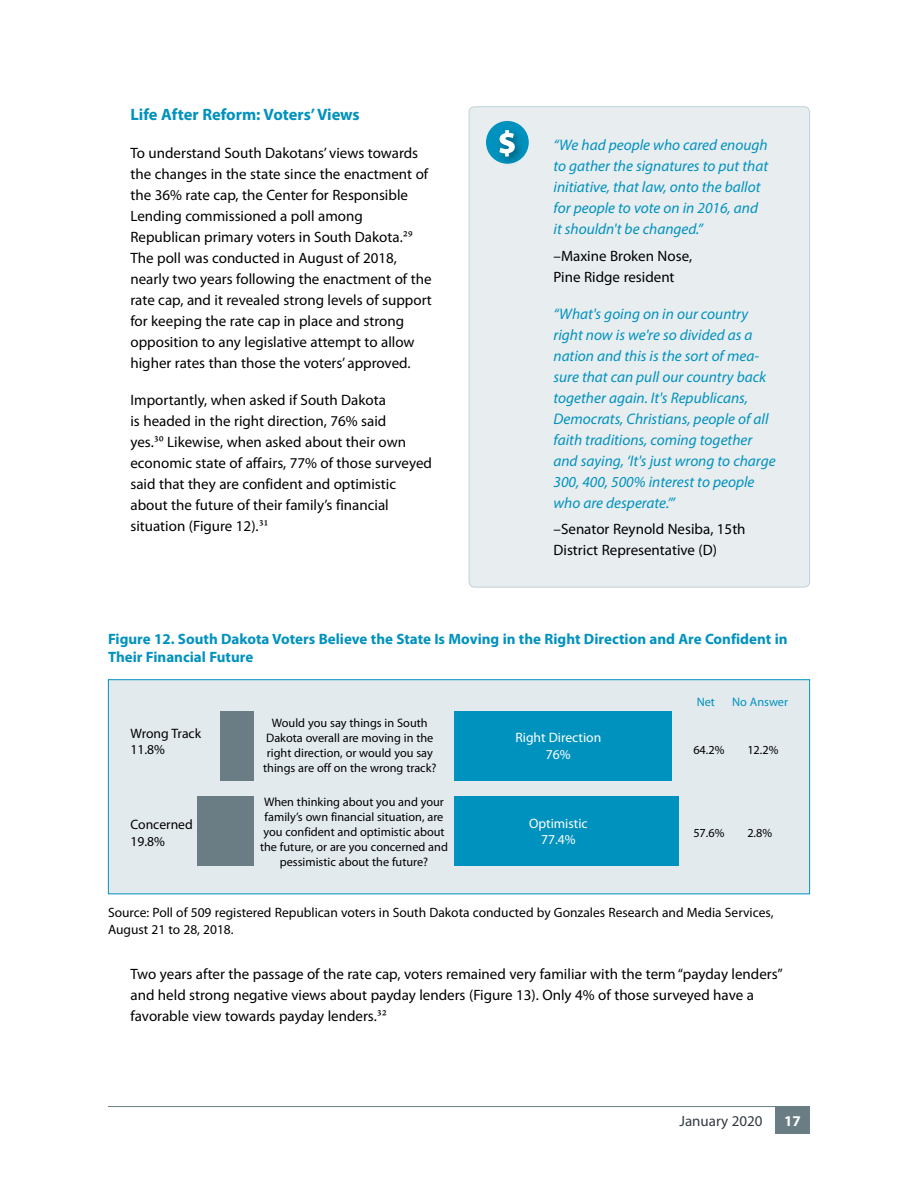
<style>
.page{position:relative;width:918px;height:1188px;background:#fff}
.page>*{position:absolute;margin:0;border:0;box-sizing:border-box;transform-origin:0 0}
.t1{font:700 16.5px "Myriad Pro";color:#0092be}
.t2{font:italic 15.3px/21px "Myriad Pro";color:#0092be}
.t3{font:15px/21px "Myriad Pro";color:#000}
.t4{font:700 15px/18px "Myriad Pro";color:#0092be}
.t5{font:15px "Myriad Pro";color:#333a42}
.t6{font:700 15px "Myriad Pro";color:#fff}
.t7{font:13.65px/16.4px "Myriad Pro";color:#fff;text-align:center}
.t8{font:13.65px/16.4px "Myriad Pro";color:#000}
.t9{font:13.5px/16.2px "Myriad Pro";color:#000}
.t10{font:12.3px/15px "Myriad Pro";color:#000;text-align:center}
.t11{font:12.3px "Myriad Pro";color:#0092be}
.s1{font-family:"Adobe Jenson Pro"}
</style>
<div class="page">
<hr style="left:108px;top:1106px;width:702px;height:1px;background:#6a7d84">
<div style="left:775px;top:1107px;width:35px;height:27px;background:#6a7d84"></div>
<div style="left:108px;top:679px;width:702px;height:215px;background:#e3eaee;border:1px solid #0092be"></div>
<div style="left:221px;top:712px;width:33px;height:69px;background:#6a7d84"></div>
<div style="left:455px;top:712px;width:217px;height:69px;background:#0092be"></div>
<div style="left:197px;top:796px;width:57px;height:69px;background:#6a7d84"></div>
<div style="left:454px;top:796px;width:224px;height:69px;background:#0092be"></div>
<div style="left:469px;top:107px;width:341px;height:480px;background:#e8edf0;border-radius:5px"></div>
<div style="left:486px;top:121px;width:43px;height:43px;background:#0092be;border-radius:50%"></div>
<div style="left:496px;top:126px;width:30px;height:41px;background:#000;opacity:.35"></div>
<svg style="left:499px;top:130px;width:16px;height:26px"></svg>
<p class="t1" style="left:130px;top:104px;width:231px">Life After Reform: Voters’ Views</p>
<p class="t3" style="left:130px;top:142px;width:303px">To understand South Dakotans’ views towards the changes in the state since the enactment of the 36% rate cap, the Center for Responsible Lending commissioned a poll among Republican primary voters in South Dakota.<span class="s1">29<br></span>The poll was conducted in August of 2018, nearly two years following the enactment of the rate cap, and it revealed strong levels of support for keeping the rate cap in place and strong opposition to any legislative attempt to allow higher rates than those the voters’ approved.</p>
<p class="t3" style="left:130px;top:389px;width:303px">Importantly, when asked if South Dakota<br>is headed in the right direction, 76% said<br>yes.<span class="s1">30</span> Likewise, when asked about their own economic state of affairs, 77% of those surveyed said that they are confident and optimistic about the future of their family’s financial situation (Figure 12).<span class="s1">31</span></p>
<p class="t2" style="left:554px;top:134px;width:216px">“We had people who cared enough to gather the signatures to put that initiative, that law, onto the ballot for people to vote on in 2016, and it shouldn't be changed.”</p>
<p class="t3" style="left:554px;top:245px;width:140px">–Maxine Broken Nose,<br>Pine Ridge resident</p>
<p class="t2" style="left:554px;top:303px;width:224px">“What's going on in our country right now is we're so divided as a nation and this is the sort of mea&shy;sure that can pull our country back together again. It's Republicans, Democrats, Christians, people of all faith traditions, coming together and saying, ‘It's just wrong to charge 300, 400, 500% interest to people who are desperate.’”</p>
<p class="t3" style="left:554px;top:518px;width:194px">–Senator Reynold Nesiba, 15th<br>District Representative (D)</p>
<p class="t4" style="left:108px;top:630px;width:681px">Figure 12. South Dakota Voters Believe the State Is Moving in the Right Direction and Are Confident in<br>Their Financial Future</p>
<p class="t8" style="left:131px;top:725px;width:72px">Wrong Track<br>11.8%</p>
<p class="t8" style="left:131px;top:816px;width:64px">Concerned<br>19.8%</p>
<p class="t10" style="left:263px;top:715px;width:175px">Would you say things in South<br>Dakota overall are moving in the right direction, or would you say things are off on the wrong track?</p>
<p class="t10" style="left:260px;top:794px;width:189px">When thinking about you and your family’s own financial situation, are you confident and optimistic about the future, or are you concerned and pessimistic about the future?</p>
<p class="t7" style="left:515px;top:730px;width:88px">Right Direction<br>76%</p>
<p class="t7" style="left:529px;top:815px;width:60px">Optimistic<br>77.4%</p>
<p class="t11" style="left:697px;top:694px;width:20px">Net</p>
<p class="t11" style="left:732px;top:694px;width:57px">No Answer</p>
<p class="t10" style="left:693px;top:743px;width:33px">64.2%</p>
<p class="t10" style="left:747px;top:743px;width:33px">12.2%</p>
<p class="t10" style="left:693px;top:825px;width:33px">57.6%</p>
<p class="t10" style="left:747px;top:825px;width:26px">2.8%</p>
<p class="t9" style="left:108px;top:904px;width:667px">Source: Poll of 509 registered Republican voters in South Dakota conducted by Gonzales Research and Media Services,<br>August 21 to 28, 2018.</p>
<p class="t3" style="left:130px;top:963px;width:654px">Two years after the passage of the rate cap, voters remained very familiar with the term “payday lenders” and held strong negative views about payday lenders (Figure 13). Only 4% of those surveyed have a favorable view towards payday lenders.<span class="s1">32</span></p>
<p class="t5" style="left:679px;top:1112px;width:85px">January 2020</p>
<p class="t6" style="left:784px;top:1111px;width:18px">17</p>
</div>
